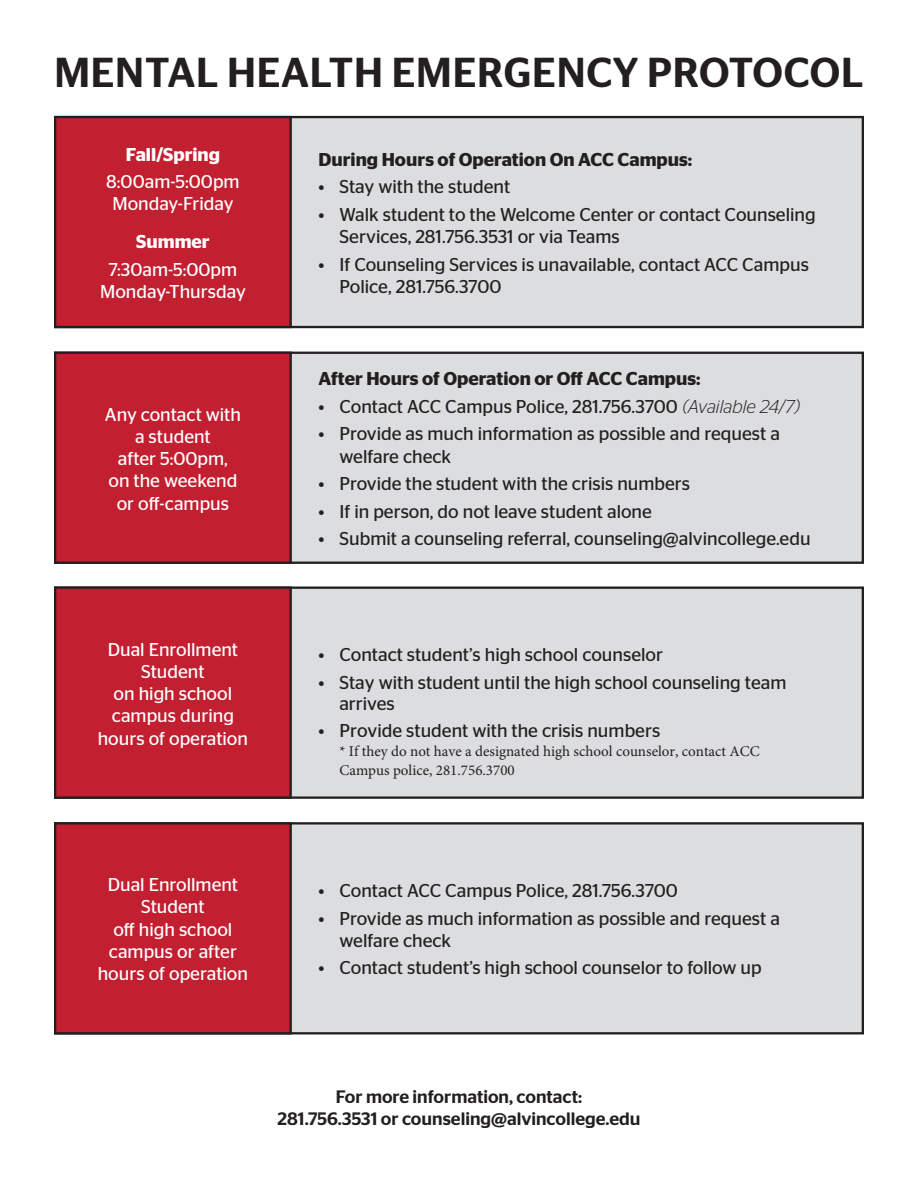
<style>
.page{position:relative;width:918px;height:1188px;background:#fff}
.page>*{position:absolute;margin:0;border:0;box-sizing:border-box;transform-origin:0 0}
.t1{font:500 41.85px "Stag Sans";letter-spacing:.02em;color:#231f20}
.t2{font:18.6px/22.4px "Stag Sans";color:#231f20}
.t3{font:18.6px/22.4px "Stag Sans";color:#fff;text-align:center}
.t4{font:600 18.6px "Stag Sans";color:#231f20}
.t5{font:600 18.6px "Stag Sans";color:#fff}
.t6{font:500 18px "Stag Sans";color:#231f20}
.t7{font:15px/19px "Minion Pro";color:#231f20}
.s1{font-weight:300;font-style:italic}
</style>
<div class="page">
<div style="left:55px;top:588px;width:808px;height:210px;background:#dcdddf"></div>
<div style="left:54px;top:587px;width:810px;height:212px;border:2px solid #231f20"></div>
<div style="left:55px;top:588px;width:236px;height:210px;background:#c21f31"></div>
<div style="left:54px;top:587px;width:238px;height:212px;border:2px solid #231f20"></div>
<div style="left:55px;top:823px;width:808px;height:210px;background:#dcdddf"></div>
<div style="left:54px;top:822px;width:810px;height:212px;border:2px solid #231f20"></div>
<div style="left:55px;top:823px;width:236px;height:210px;background:#c21f31"></div>
<div style="left:54px;top:822px;width:238px;height:212px;border:2px solid #231f20"></div>
<div style="left:55px;top:117px;width:808px;height:210px;background:#dcdddf"></div>
<div style="left:54px;top:116px;width:810px;height:212px;border:2px solid #231f20"></div>
<div style="left:55px;top:117px;width:236px;height:210px;background:#c21f31"></div>
<div style="left:54px;top:116px;width:238px;height:212px;border:2px solid #231f20"></div>
<div style="left:55px;top:353px;width:808px;height:210px;background:#dcdddf"></div>
<div style="left:54px;top:352px;width:810px;height:212px;border:2px solid #231f20"></div>
<div style="left:55px;top:353px;width:236px;height:210px;background:#c21f31"></div>
<div style="left:54px;top:352px;width:238px;height:212px;border:2px solid #231f20"></div>
<p class="t1" style="left:54px;top:49px;width:811px">MENTAL HEALTH EMERGENCY PROTOCOL</p>
<p class="t5" style="left:126px;top:143px;width:96px">Fall/Spring</p>
<p class="t3" style="left:106px;top:170px;width:135px">8:00am-5:00pm</p>
<p class="t3" style="left:112px;top:193px;width:123px">Monday-Friday</p>
<p class="t5" style="left:136px;top:231px;width:75px">Summer</p>
<p class="t3" style="left:109px;top:258px;width:130px">7:30am-5:00pm</p>
<p class="t3" style="left:100px;top:280px;width:147px">Monday-Thursday</p>
<p class="t3" style="left:105px;top:403px;width:138px">Any contact with</p>
<p class="t3" style="left:135px;top:425px;width:77px">a student</p>
<p class="t3" style="left:118px;top:447px;width:112px">after 5:00pm,</p>
<p class="t3" style="left:109px;top:470px;width:130px">on the weekend</p>
<p class="t3" style="left:117px;top:492px;width:114px">or off-campus</p>
<p class="t3" style="left:108px;top:638px;width:132px">Dual Enrollment<br>Student</p>
<p class="t3" style="left:98px;top:682px;width:152px">on high school campus during hours of operation</p>
<p class="t3" style="left:108px;top:873px;width:132px">Dual Enrollment</p>
<p class="t3" style="left:141px;top:896px;width:65px">Student</p>
<p class="t3" style="left:98px;top:918px;width:152px">off high school campus or after hours of operation</p>
<p class="t4" style="left:319px;top:149px;width:375px">During Hours of Operation On ACC Campus:</p>
<p class="t2" style="left:319px;top:176px;width:193px">• Stay with the student</p>
<p class="t2" style="left:339px;top:203px;width:478px;text-indent:-21px">• Walk student to the Welcome Center or contact Counseling<br>Services, 281.756.3531 or via Teams</p>
<p class="t2" style="left:339px;top:253px;width:471px;text-indent:-21px">• If Counseling Services is unavailable, contact ACC Campus<br>Police, 281.756.3700</p>
<p class="t4" style="left:319px;top:368px;width:384px">After Hours of Operation or Off ACC Campus:</p>
<p class="t2" style="left:319px;top:395px;width:483px">• Contact ACC Campus Police, 281.756.3700 <span class="s1">(Available 24/7)</span></p>
<p class="t2" style="left:339px;top:422px;width:442px;text-indent:-21px">• Provide as much information as possible and request a welfare check</p>
<p class="t2" style="left:319px;top:472px;width:373px">• Provide the student with the crisis numbers</p>
<p class="t2" style="left:319px;top:500px;width:335px">• If in person, do not leave student alone</p>
<p class="t2" style="left:319px;top:527px;width:494px">• Submit a counseling referral, counseling@alvincollege.edu</p>
<p class="t2" style="left:319px;top:644px;width:346px">• Contact student’s high school counselor</p>
<p class="t2" style="left:339px;top:672px;width:448px;line-height:21px;text-indent:-21px">• Stay with student until the high school counseling team arrives</p>
<p class="t2" style="left:319px;top:720px;width:343px">• Provide student with the crisis numbers</p>
<p class="t7" style="left:339px;top:741px;width:422px">* If they do not have a designated high school counselor, contact ACC<br>Campus police, 281.756.3700</p>
<p class="t2" style="left:319px;top:879px;width:361px">• Contact ACC Campus Police, 281.756.3700</p>
<p class="t2" style="left:339px;top:907px;width:442px;text-indent:-21px">• Provide as much information as possible and request a welfare check</p>
<p class="t2" style="left:319px;top:957px;width:445px">• Contact student’s high school counselor to follow up</p>
<p class="t6" style="left:336px;top:1086px;width:248px">For more information, contact:</p>
<p class="t6" style="left:278px;top:1108px;width:364px">281.756.3531 or counseling@alvincollege.edu</p>
</div>
